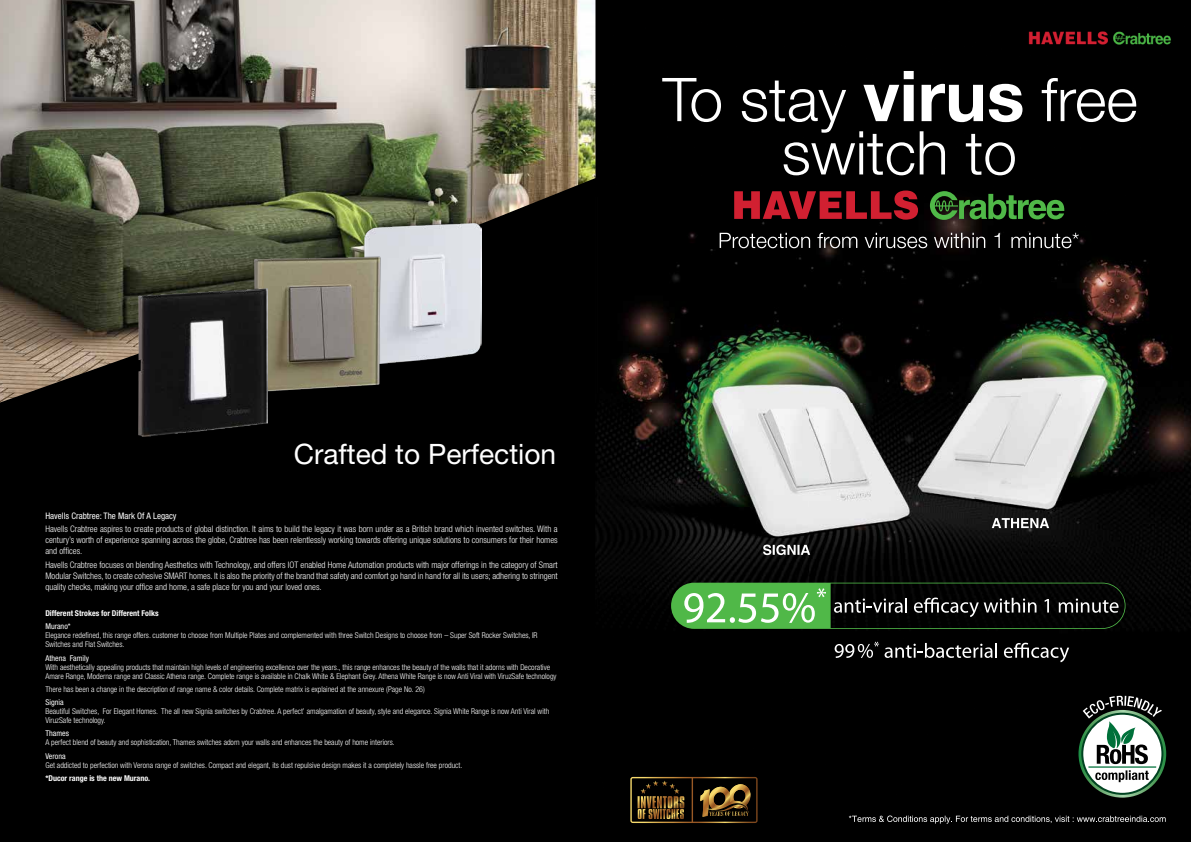
<style>
.page{position:relative;width:1191px;height:842px;background:#fff}
.page>*{position:absolute;margin:0;border:0;box-sizing:border-box;transform-origin:0 0}
.t1{font:28.1px "Helvetica Neue LT Std";color:#fff}
.t2{font:300 condensed 9px/11px "Helvetica Neue LT Std";color:#fff;text-align:justify}
.t3{font:condensed 9px "Helvetica Neue LT Std";color:#fff}
.t4{font:300 condensed 8px/9px "Helvetica Neue LT Std";color:#fff}
.t5{font:700 condensed 8px "Helvetica Neue LT Std";color:#fff}
.t6{font:condensed 8px "Helvetica Neue LT Std";color:#fff}
</style>
<div class="page">
<div style="left:0;top:0;width:597px;height:842px;background:#000"></div>
<img style="left:595px;top:0;width:596px;height:842px">
<svg style="left:991px;top:518px;width:58px;height:10px"></svg>
<svg style="left:763px;top:545px;width:47px;height:10px"></svg>
<svg style="left:662px;top:78px;width:59px;height:44px"></svg>
<svg style="left:1041px;top:78px;width:95px;height:44px"></svg>
<svg style="left:741px;top:71px;width:281px;height:104px"></svg>
<svg style="left:734px;top:191px;width:184px;height:29px"></svg>
<svg style="left:930px;top:191px;width:134px;height:29px"></svg>
<svg style="left:719px;top:233px;width:91px;height:15px"></svg>
<svg style="left:817px;top:233px;width:40px;height:15px"></svg>
<svg style="left:864px;top:233px;width:63px;height:15px"></svg>
<svg style="left:934px;top:233px;width:51px;height:15px"></svg>
<svg style="left:994px;top:233px;width:5px;height:15px"></svg>
<svg style="left:1011px;top:233px;width:67px;height:15px"></svg>
<svg style="left:849px;top:815px;width:316px;height:9px"></svg>
<svg style="left:1078px;top:710px;width:88px;height:88px"></svg>
<svg style="left:1081px;top:713px;width:82px;height:82px"></svg>
<div style="left:1083px;top:715px;width:78px;height:78px;background:#fff;border-radius:50%"></div>
<svg style="left:1095px;top:770px;width:53px;height:12px"></svg>
<hr style="left:1088px;top:766px;width:68px;height:2px;background:#00713a">
<svg style="left:1082px;top:696px;width:80px;height:68px"></svg>
<svg style="left:630px;top:777px;width:127px;height:46px"></svg>
<svg style="left:834px;top:642px;width:163px;height:16px"></svg>
<svg style="left:1004px;top:643px;width:65px;height:19px"></svg>
<svg style="left:671px;top:583px;width:454px;height:46px"></svg>
<img style="left:0;top:0;width:595px;height:403px">
<div style="left:360px;top:220px;width:127px;height:149px;background:#000;opacity:.5"></div>
<img style="left:364px;top:223px;width:117px;height:141px">
<img style="left:230px;top:240px;width:173px;height:165px">
<img style="left:139px;top:289px;width:128px;height:147px">
<img style="left:1025px;top:31px;width:147px;height:16px">
<h1 class="t1" style="left:294px;top:437px;width:264px">Crafted to Perfection</h1>
<p class="t3" style="left:45px;top:510px;width:133px">Havells Crabtree: The Mark Of A Legacy</p>
<p class="t2" style="left:45px;top:524px;width:514px">Havells Crabtree aspires to create products of global distinction. It aims to build the legacy it was born under as a British brand which invented switches. With a century’s worth of experience spanning across the globe, Crabtree has been relentlessly working towards offering unique solutions to consumers for their homes and offices.</p>
<p class="t2" style="left:45px;top:559px;width:514px">Havells Crabtree focuses on blending Aesthetics with Technology, and offers IOT enabled Home Automation products with major offerings in the category of Smart Modular Switches, to create cohesive SMART homes. It is also the priority of the brand that safety and comfort go hand in hand for all its users; adhering to stringent quality checks, making your office and home, a safe place for you and your loved ones.</p>
<p class="t5" style="left:45px;top:608px;width:115px">Different Strokes for Different Folks</p>
<p class="t6" style="left:45px;top:622px;width:27px">Murano*</p>
<p class="t4" style="left:45px;top:631px;width:494px">Elegance redefined, this range offers. customer to choose from Multiple Plates and complemented with three Switch Designs to choose from – Super Soft Rocker Switches, IR<br>Switches and Flat Switches.</p>
<p class="t6" style="left:45px;top:653px;width:45px">Athena Family</p>
<p class="t4" style="left:45px;top:662px;width:512px">With aesthetically appealing products that maintain high levels of engineering excellence over the years., this range enhances the beauty of the walls that it adorns with Decorative<br>Amare Range, Moderna range and Classic Athena range. Complete range is available in Chalk White &amp; Elephant Grey. Athena White Range is now Anti Viral with ViruzSafe technology</p>
<p class="t4" style="left:45px;top:684px;width:381px">There has been a change in the description of range name &amp; color details. Complete matrix is explained at the annexure (Page No. 26)</p>
<p class="t6" style="left:45px;top:698px;width:20px">Signia</p>
<p class="t4" style="left:45px;top:707px;width:505px">Beautiful Switches, For Elegant Homes. The all new Signia switches by Crabtree. A perfect’ amalgamation of beauty, style and elegance. Signia White Range is now Anti Viral with<br>ViruzSafe technology.</p>
<p class="t6" style="left:45px;top:729px;width:25px">Thames</p>
<p class="t4" style="left:45px;top:738px;width:351px">A perfect blend of beauty and sophistication, Thames switches adorn your walls and enhances the beauty of home interiors.</p>
<p class="t6" style="left:45px;top:751px;width:22px">Verona</p>
<p class="t4" style="left:45px;top:760px;width:418px">Get addicted to perfection with Verona range of switches. Compact and elegant, its dust repulsive design makes it a completely hassle free product.</p>
<p class="t5" style="left:45px;top:773px;width:106px">*Ducor range is the new Murano.</p>
</div>
